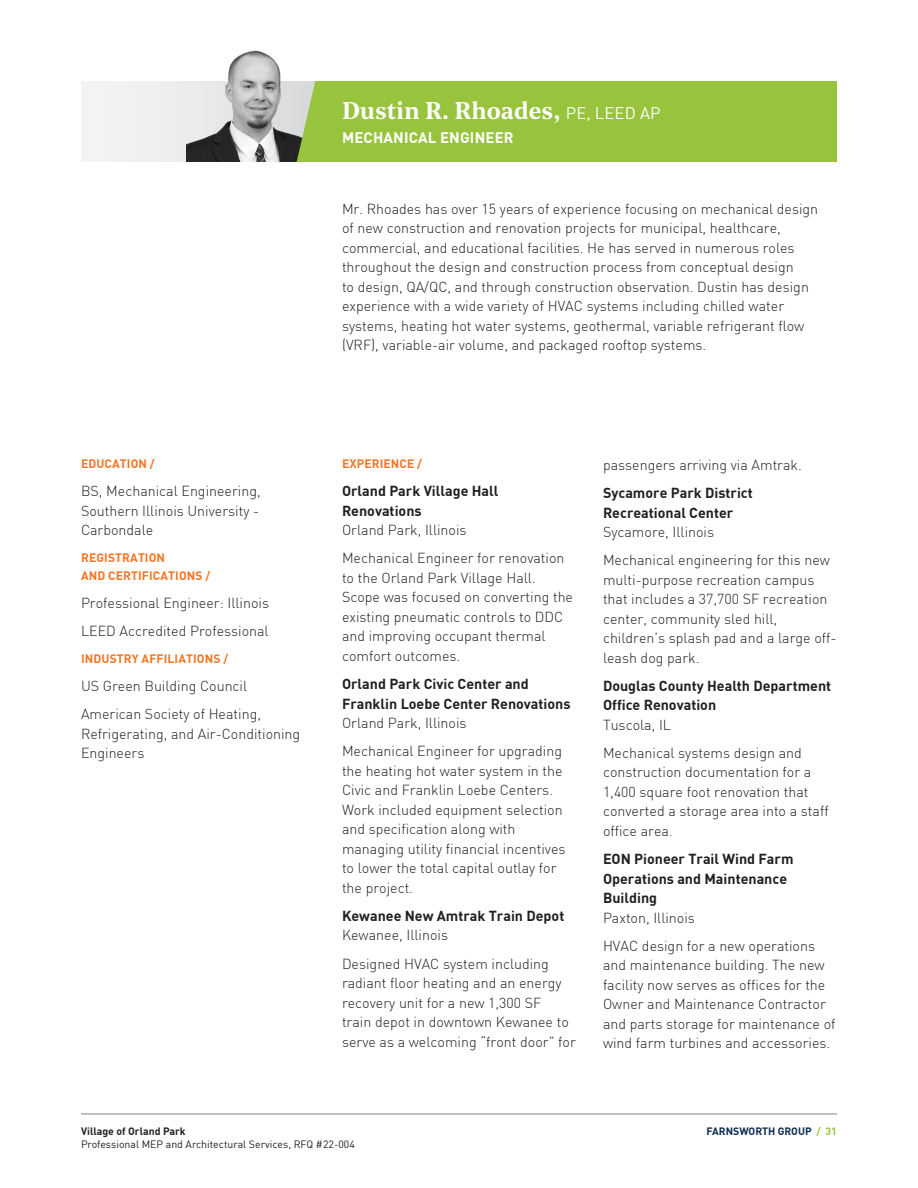
<style>
.page{position:relative;width:918px;height:1188px;background:#fff}
.page>*{position:absolute;margin:0;border:0;box-sizing:border-box;transform-origin:0 0}
.Resume_Name_16_pt{font:600 24px "Noe Text";color:#fff}
.resume_-_title{font:700 15px "DINOT";letter-spacing:.01em;color:#fff}
.Body_Copy{font:300 14.25px/19.5px "DINOT";color:#231f20}
.Body_Copy-2{font:700 14.25px/19.5px "DINOT";color:#231f20}
.resume_-_project_nam{font:700 14.25px/19.5px "DINOT";color:#231f20}
.resume_-_project_loc{font:300 14.25px "DINOT";color:#231f20}
.resume_orange_header{font:700 12px/18px "DINOT";letter-spacing:.01em;color:#f57523}
.t1{font:10.5px "DINOT";color:#231f20}
.t2{font:700 10.5px "DINOT";color:#231f20}
.t3{font:700 10.5px "DINOT";color:#0d2b51}
.s1{font-family:"DINOT";font-weight:400;font-size:16.5px}
.s2{font-weight:300}
.s3{color:#98c33c}
</style>
<div class="page">
<hr style="left:81px;top:1114px;width:756px;height:1px;background:#808285">
<div style="left:81px;top:81px;width:261px;height:81px;background:#f0f1f2"></div>
<img style="left:186px;top:50px;width:111px;height:112px">
<div style="left:297px;top:81px;width:540px;height:81px;background:#98c33c"></div>
<p class="Resume_Name_16_pt" style="left:342px;top:92px;width:320px">Dustin R. Rhoades, <span class="s1">PE, LEED AP</span></p>
<p class="resume_-_title" style="left:342px;top:125px;width:173px">MECHANICAL ENGINEER</p>
<p class="resume_orange_header" style="left:81px;top:454px;width:75px">EDUCATION /</p>
<p class="Body_Copy" style="left:81px;top:480px;width:181px;text-align:justify">BS, Mechanical Engineering, Southern Illinois University - Carbondale</p>
<p class="resume_orange_header" style="left:81px;top:547px;width:131px">REGISTRATION<br>AND CERTIFICATIONS /</p>
<p class="Body_Copy" style="left:81px;top:592px;width:190px">Professional Engineer: Illinois</p>
<p class="Body_Copy" style="left:81px;top:620px;width:189px">LEED Accredited Professional</p>
<p class="resume_orange_header" style="left:81px;top:648px;width:149px">INDUSTRY AFFILIATIONS /</p>
<p class="Body_Copy" style="left:81px;top:675px;width:168px">US Green Building Council</p>
<p class="Body_Copy" style="left:81px;top:703px;width:221px">American Society of Heating,<br>Refrigerating, and Air-Conditioning<br>Engineers</p>
<p class="Body_Copy" style="left:342px;top:198px;width:478px">Mr. Rhoades has over 15 years of experience focusing on mechanical design of new construction and renovation projects for municipal, healthcare, commercial, and educational facilities. He has served in numerous roles throughout the design and construction process from conceptual design<br>to design, QA/QC, and through construction observation. Dustin has design experience with a wide variety of HVAC systems including chilled water systems, heating hot water systems, geothermal, variable refrigerant flow (VRF), variable-air volume, and packaged rooftop systems.</p>
<p class="resume_orange_header" style="left:342px;top:454px;width:82px">EXPERIENCE /</p>
<p class="Body_Copy-2" style="left:342px;top:480px;width:158px">Orland Park Village Hall<br>Renovations</p>
<p class="Body_Copy" style="left:342px;top:519px;width:126px">Orland Park, Illinois</p>
<p class="Body_Copy" style="left:342px;top:547px;width:233px">Mechanical Engineer for renovation to the Orland Park Village Hall.<br>Scope was focused on converting the existing pneumatic controls to DDC and improving occupant thermal comfort outcomes.</p>
<p class="Body_Copy-2" style="left:342px;top:673px;width:230px">Orland Park Civic Center and<br>Franklin Loebe Center Renovations</p>
<p class="Body_Copy" style="left:342px;top:712px;width:126px">Orland Park, Illinois</p>
<p class="Body_Copy" style="left:342px;top:740px;width:225px">Mechanical Engineer for upgrading the heating hot water system in the<br>Civic and Franklin Loebe Centers.<br>Work included equipment selection and specification along with managing utility financial incentives to lower the total capital outlay for the project.</p>
<p class="resume_-_project_nam" style="left:342px;top:905px;width:224px">Kewanee New Amtrak Train Depot</p>
<p class="resume_-_project_loc" style="left:342px;top:924px;width:108px">Kewanee, Illinois</p>
<p class="Body_Copy" style="left:342px;top:952px;width:235px">Designed HVAC system including radiant floor heating and an energy recovery unit for a new 1,300 SF<br>train depot in downtown Kewanee to serve as a welcoming “front door” for</p>
<p class="Body_Copy" style="left:603px;top:454px;width:200px">passengers arriving via Amtrak.</p>
<p class="Body_Copy-2" style="left:603px;top:482px;width:151px">Sycamore Park District<br>Recreational Center<br><span class="s2">Sycamore, Illinois</span></p>
<p class="Body_Copy" style="left:603px;top:549px;width:235px">Mechanical engineering for this new multi-purpose recreation campus that includes a 37,700 SF recreation center, community sled hill, children’s splash pad and a large off&shy;leash dog park.</p>
<p class="resume_-_project_nam" style="left:603px;top:675px;width:230px">Douglas County Health Department<br>Office Renovation</p>
<p class="resume_-_project_loc" style="left:603px;top:714px;width:70px">Tuscola, IL</p>
<p class="Body_Copy" style="left:603px;top:742px;width:227px">Mechanical systems design and construction documentation for a<br>1,400 square foot renovation that converted a storage area into a staff office area.</p>
<p class="resume_-_project_nam" style="left:603px;top:848px;width:192px">EON Pioneer Trail Wind Farm<br>Operations and Maintenance<br>Building</p>
<p class="resume_-_project_loc" style="left:603px;top:907px;width:93px">Paxton, Illinois</p>
<p class="Body_Copy" style="left:603px;top:935px;width:234px">HVAC design for a new operations and maintenance building. The new facility now serves as offices for the Owner and Maintenance Contractor and parts storage for maintenance of wind farm turbines and accessories.</p>
<p class="t2" style="left:81px;top:1123px;width:106px">Village of Orland Park</p>
<p class="t1" style="left:81px;top:1136px;width:275px">Professional MEP and Architectural Services, RFQ #22-004</p>
<p class="t3" style="left:707px;top:1123px;width:132px">FARNSWORTH GROUP <span class="s3">/ 31</span></p>
</div>
